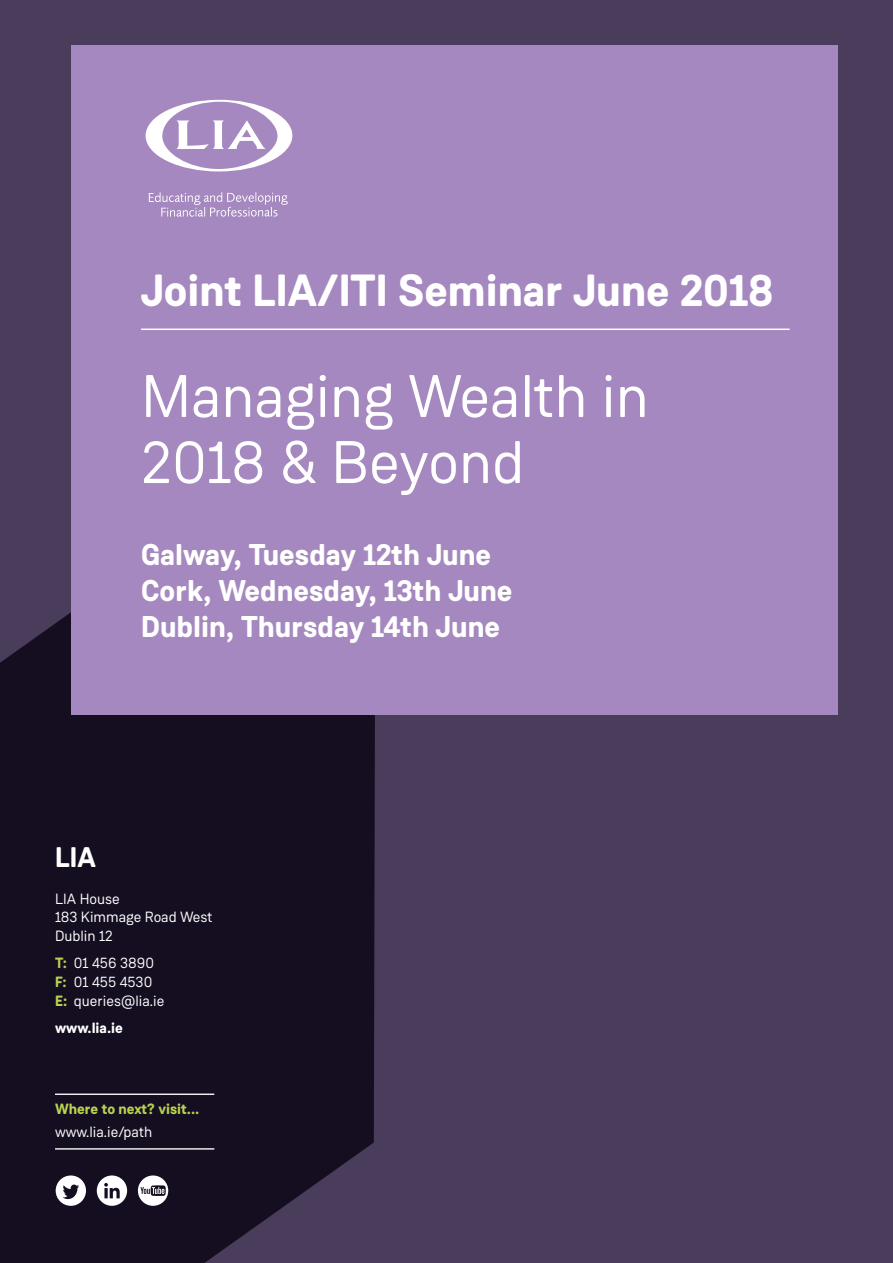
<style>
.page{position:relative;width:893px;height:1263px;background:#4a3d5c}
.page>*{position:absolute;margin:0;border:0;box-sizing:border-box;transform-origin:0 0}
.t1{font:60px/66px "Weissenhof Grotesk";color:#fff}
.t2{font:700 45px "Weissenhof Grotesk";color:#fff}
.t3{font:700 30px/36px "Weissenhof Grotesk";color:#fff}
.t4{font:700 28.35px "Weissenhof Grotesk";color:#fff}
.t5{font:14.85px/18.9px "Weissenhof Grotesk";color:#fff}
.t6{font:700 14.85px "Weissenhof Grotesk";color:#b9d24f}
.t7{font:700 14.85px "Weissenhof Grotesk";color:#fff}
.s1{font-weight:700;color:#b9d24f}
</style>
<div class="page">
<div style="left:0;top:612px;width:376px;height:651px;background:#150e21"></div>
<div style="left:71px;top:45px;width:767px;height:669px;background:#a588bf"></div>
<hr style="left:55px;top:1093px;width:159px;height:2px;background:#fff">
<hr style="left:55px;top:1148px;width:159px;height:1px;background:#fff">
<svg style="left:138px;top:1175px;width:30px;height:31px"></svg>
<svg style="left:56px;top:1175px;width:30px;height:31px"></svg>
<svg style="left:97px;top:1175px;width:30px;height:31px"></svg>
<svg style="left:146px;top:100px;width:146px;height:72px"></svg>
<svg style="left:149px;top:192px;width:139px;height:25px"></svg>
<hr style="left:141px;top:329px;width:649px;height:1px;background:#fff">
<h2 class="t2" style="left:141px;top:262px;width:634px">Joint LIA/ITI Seminar June 2018</h2>
<h1 class="t1" style="left:141px;top:363px;width:509px">Managing Wealth in<br>2018 &amp; Beyond</h1>
<h3 class="t3" style="left:141px;top:537px;width:373px">Galway, Tuesday 12th June<br>Cork, Wednesday, 13th June<br>Dublin, Thursday 14th June</h3>
<h3 class="t4" style="left:55px;top:839px;width:42px">LIA</h3>
<p class="t5" style="left:55px;top:889px;width:159px">LIA House<br>183 Kimmage Road West<br>Dublin 12</p>
<p class="t5" style="left:55px;top:954px;width:111px"><span class="s1">T:</span> 01 456 3890<br><span class="s1">F:</span> 01 455 4530<br><span class="s1">E:</span> queries@lia.ie</p>
<p class="t7" style="left:55px;top:1018px;width:69px">www.lia.ie</p>
<p class="t6" style="left:55px;top:1099px;width:146px">Where to next? visit...</p>
<p class="t5" style="left:55px;top:1122px;width:99px">www.lia.ie/path</p>
</div>
